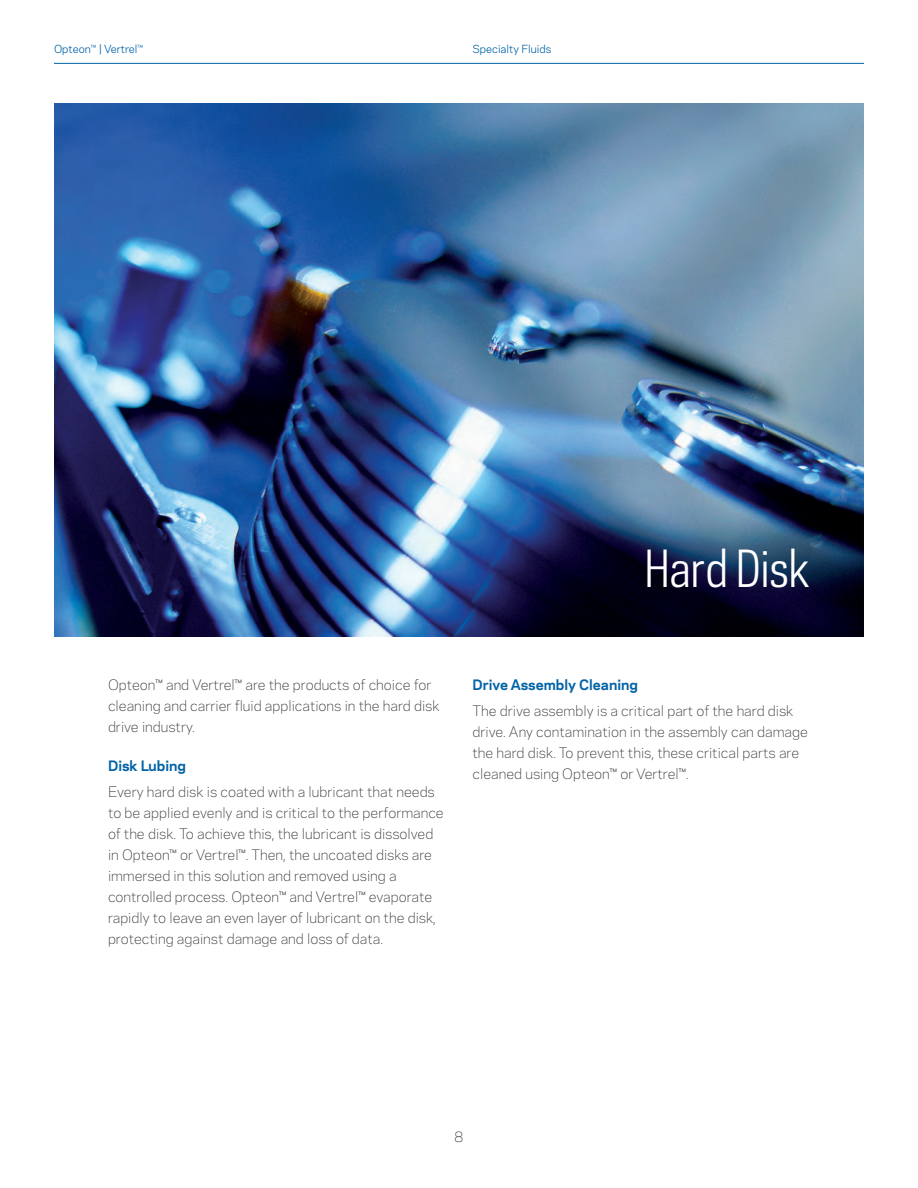
<style>
.page{position:relative;width:918px;height:1188px;background:#fff}
.page>*{position:absolute;margin:0;border:0;box-sizing:border-box;transform-origin:0 0}
.t1{font:48px "Chemours Sans Cond";color:#fff}
.t2{font:300 13.5px/21px "Chemours Sans";color:#231f20}
.t3{font:700 13.5px "Chemours Sans";color:#0163a7}
.t4{font:10.5px "Chemours Sans";color:#0163a7}
</style>
<div class="page">
<hr style="left:54px;top:63px;width:810px;height:1px;background:#0163a7">
<img style="left:54px;top:104px;width:810px;height:532px">
<p class="t4" style="left:54px;top:41px;width:91px">Opteon™ | Vertrel™</p>
<p class="t4" style="left:472px;top:41px;width:80px">Specialty Fluids</p>
<h1 class="t1" style="left:645px;top:537px;width:167px">Hard Disk</h1>
<p class="t2" style="left:108px;top:674px;width:333px">Opteon™ and Vertrel™ are the products of choice for cleaning and carrier fluid applications in the hard disk drive industry.</p>
<p class="t3" style="left:108px;top:756px;width:80px">Disk Lubing</p>
<p class="t2" style="left:108px;top:780px;width:337px">Every hard disk is coated with a lubricant that needs to be applied evenly and is critical to the performance of the disk. To achieve this, the lubricant is dissolved in Opteon™ or Vertrel™. Then, the uncoated disks are immersed in this solution and removed using a controlled process. Opteon™ and Vertrel™ evaporate rapidly to leave an even layer of lubricant on the disk, protecting against damage and loss of data.</p>
<p class="t3" style="left:472px;top:675px;width:167px">Drive Assembly Cleaning</p>
<p class="t2" style="left:472px;top:699px;width:337px">The drive assembly is a critical part of the hard disk drive. Any contamination in the assembly can damage the hard disk. To prevent this, these critical parts are cleaned using Opteon™ or Vertrel™.</p>
<p class="t2" style="left:454px;top:1125px;width:11px">8</p>
</div>
